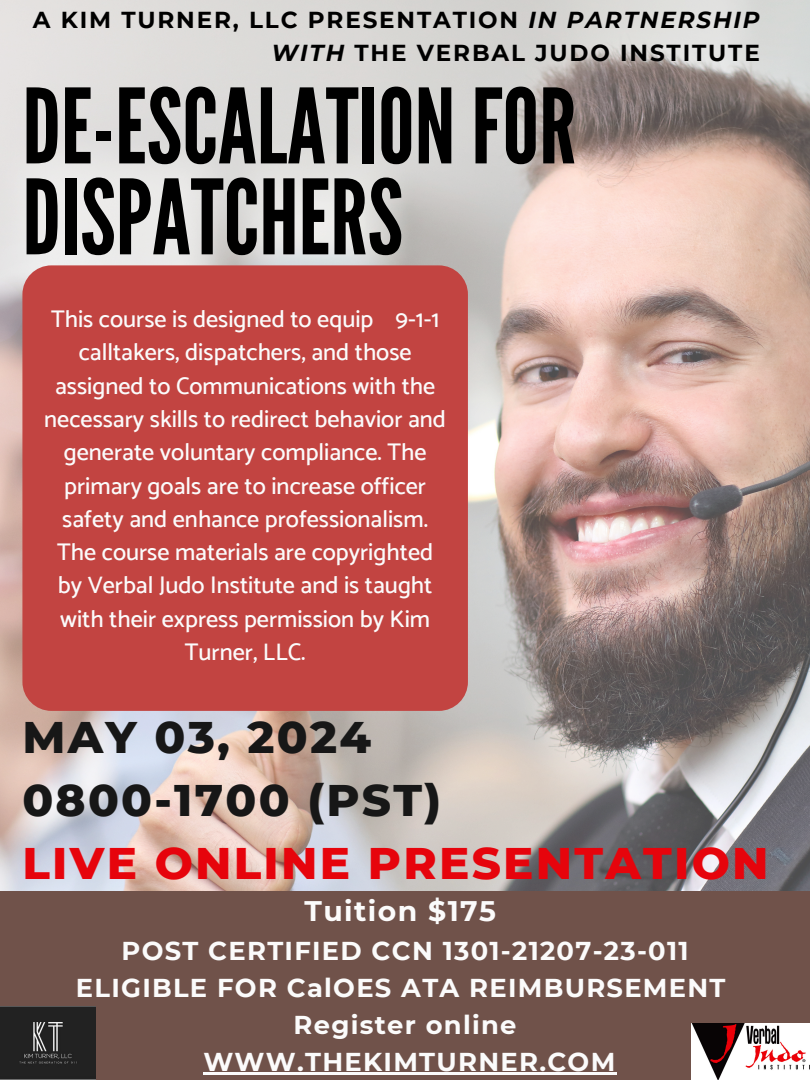
<style>
.page{position:relative;width:810px;height:1080px;background:#fff}
.page>*{position:absolute;margin:0;border:0;box-sizing:border-box;transform-origin:0 0}
.t1{font:103.38px/90.9px "League Gothic";color:#000}
.t2{font:800 45.19px "Montserrat";letter-spacing:.05em;color:#171717}
.t3{font:800 45.19px "Montserrat";letter-spacing:.05em;color:#e6040c}
.t4{font:700 28.31px "Montserrat";letter-spacing:.05em;color:#fbfbfb}
.t5{font:700 25.81px "Montserrat";letter-spacing:.05em;color:#fbfbfb}
.t6{font:500 24.06px/33.2px "Catamaran";color:#fbfbfb;text-align:center}
.t7{font:700 23.06px/33.2px "Montserrat";letter-spacing:.08em;color:#000;text-align:right}
.s1{font-style:italic}
</style>
<div class="page">
<img style="left:0;top:0;width:810px;height:891px">
<div style="left:22px;top:265px;width:446px;height:446px;background:#c24441;border-radius:29px"></div>
<div style="left:0;top:891px;width:810px;height:189px;background:#70524a"></div>
<img style="left:691px;top:1023px;width:119px;height:57px">
<img style="left:0;top:1006px;width:96px;height:74px">
<hr style="left:203px;top:1072px;width:414px;height:3px;background:#fbfbfb">
<p class="t7" style="left:33px;top:3px;width:728px">A KIM TURNER, LLC PRESENTATION <span class="s1">IN PARTNERSHIP<br>WITH</span> THE VERBAL JUDO INSTITUTE</p>
<p class="t1" style="left:22px;top:83px;width:555px">DE-ESCALATIONFOR<br>DISPATCHERS</p>
<p class="t6" style="left:44px;top:302px;width:403px">This course is designed to equip 9-1-1 calltakers, dispatchers, and those assigned to Communications with the necessary skills to redirect behavior and generate voluntary compliance. The primary goals are to increase officer safety and enhance professionalism.<br>The course materials are copyrighted by Verbal Judo Institute and is taught with their express permission by Kim Turner, LLC.</p>
<p class="t2" style="left:22px;top:710px;width:350px">MAY 03, 2024</p>
<p class="t2" style="left:22px;top:772px;width:420px">0800-1700 (PST)</p>
<p class="t3" style="left:22px;top:835px;width:748px">LIVE ONLINE PRESENTATION</p>
<p class="t4" style="left:305px;top:894px;width:193px">Tuition $175</p>
<p class="t5" style="left:122px;top:935px;width:569px">POST CERTIFIED CCN 1301-21207-23-011</p>
<p class="t5" style="left:76px;top:972px;width:651px">ELIGIBLE FOR CalOES ATA REIMBURSEMENT</p>
<p class="t5" style="left:294px;top:1009px;width:225px">Register online</p>
<p class="t5" style="left:203px;top:1046px;width:413px">WWW.THEKIMTURNER.COM</p>
</div>
